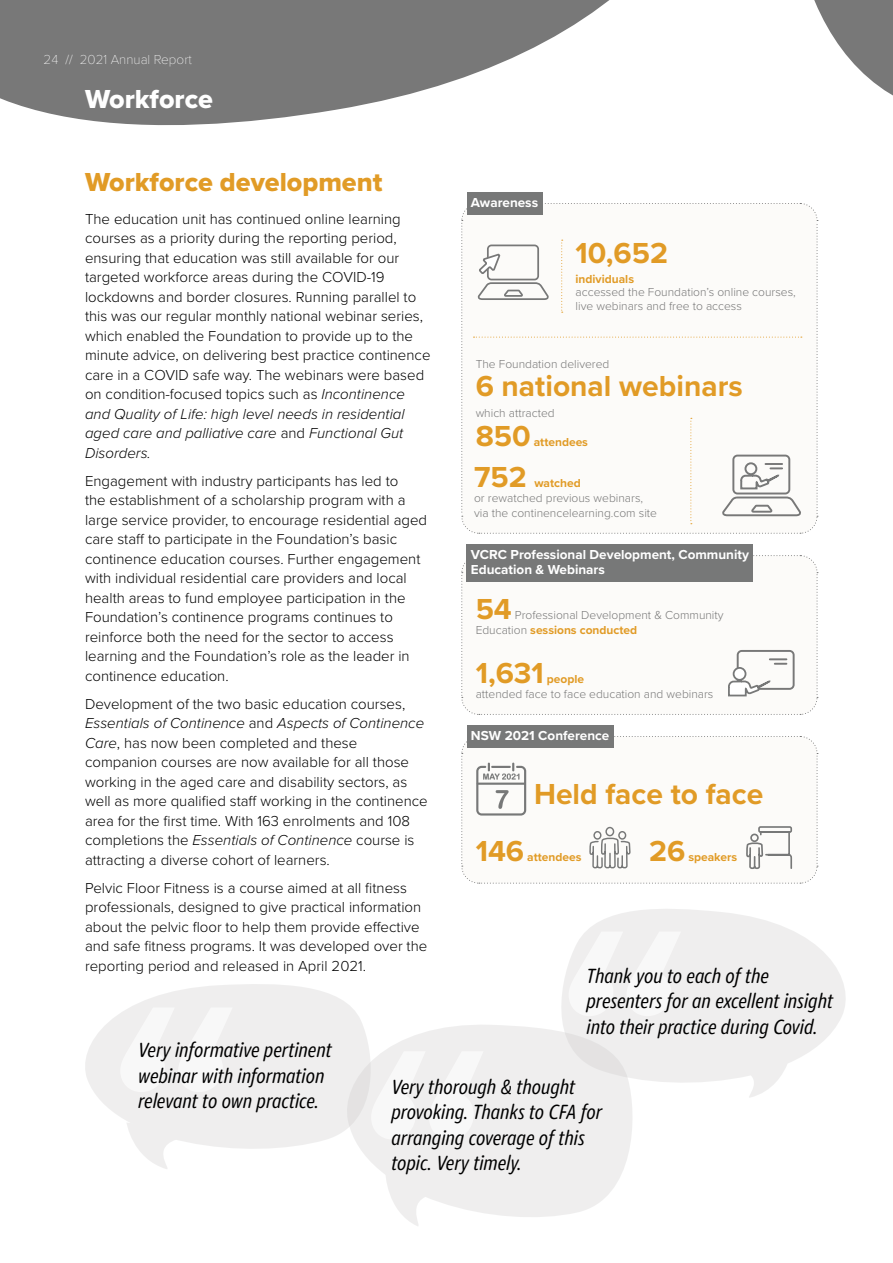
<style>
.page{position:relative;width:893px;height:1263px;background:#fff}
.page>*{position:absolute;margin:0;border:0;box-sizing:border-box;transform-origin:0 0}
.t1{font:700 30px "Proxima Nova";color:#e19b26}
.t2{font:27px "Proxima Nova Extrabld";color:#e19b26}
.t3{font:27px "Proxima Nova Extrabld";color:#fff}
.t4{font:italic 21px/25.5px "Dita Cd";color:#000}
.t5{font:300 15px/19.5px "Proxima Nova";color:#000}
.t6{font:700 13.5px/15px "Proxima Nova";color:#fff}
.t7{font:100 13.5px "Proxima Nova T";color:#fff}
.t8{font:300 12px/15px "Proxima Nova";color:#787878}
.t9{font:700 12px "Proxima Nova";color:#e19b26}
.s1{font-style:italic}
.s2{font-weight:700;color:#e19b26}
</style>
<div class="page">
<svg style="left:0;top:0;width:610px;height:126px;fill:#787878"></svg>
<svg style="left:814px;top:0;width:79px;height:96px"></svg>
<svg style="left:85px;top:984px;width:276px;height:165px;fill:#efeeee"></svg>
<svg style="left:126px;top:1122px;width:95px;height:47px"></svg>
<svg style="left:120px;top:1007px;width:113px;height:85px"></svg>
<svg style="left:340px;top:1021px;width:292px;height:196px;fill:#efeeee"></svg>
<svg style="left:385px;top:1172px;width:88px;height:54px"></svg>
<svg style="left:371px;top:1051px;width:113px;height:88px"></svg>
<svg style="left:546px;top:924px;width:300px;height:175px;fill:#efeeee"></svg>
<svg style="left:569px;top:931px;width:112px;height:85px"></svg>
<div style="left:467px;top:192px;width:75px;height:22px;background:#777878"></div>
<div style="left:467px;top:544px;width:286px;height:37px;background:#777878"></div>
<svg style="left:461px;top:203px;width:357px;height:331px"></svg>
<svg style="left:461px;top:555px;width:357px;height:369px"></svg>
<p class="t7" style="left:44px;top:49px;width:150px">24 // 2021 Annual Report</p>
<h2 class="t3" style="left:85px;top:79px;width:130px">Workforce</h2>
<h2 class="t2" style="left:85px;top:162px;width:299px">Workforce development</h2>
<p class="t5" style="left:85px;top:208px;width:347px">The education unit has continued online learning courses as a priority during the reporting period, ensuring that education was still available for our targeted workforce areas during the COVID-19 lockdowns and border closures. Running parallel to this was our regular monthly national webinar series, which enabled the Foundation to provide up to the minute advice, on delivering best practice continence care in a COVID safe way. The webinars were based on condition-focused topics such as <span class="s1">Incontinence and Quality of Life: high level needs in residential aged care and palliative care</span> and <span class="s1">Functional Gut Disorders.</span></p>
<p class="t5" style="left:85px;top:470px;width:344px">Engagement with industry participants has led to<br>the establishment of a scholarship program with a large service provider, to encourage residential aged care staff to participate in the Foundation’s basic continence education courses. Further engagement with individual residential care providers and local health areas to fund employee participation in the Foundation’s continence programs continues to reinforce both the need for the sector to access learning and the Foundation’s role as the leader in continence education.</p>
<p class="t5" style="left:85px;top:693px;width:344px">Development of the two basic education courses, <span class="s1">Essentials of Continence</span> and <span class="s1">Aspects of Continence Care</span>, has now been completed and these companion courses are now available for all those working in the aged care and disability sectors, as well as more qualified staff working in the continence area for the first time. With 163 enrolments and 108 completions the <span class="s1">Essentials of Continence</span> course is attracting a diverse cohort of learners.</p>
<p class="t5" style="left:85px;top:877px;width:344px">Pelvic Floor Fitness is a course aimed at all fitness professionals, designed to give practical information about the pelvic floor to help them provide effective and safe fitness programs. It was developed over the reporting period and released in April 2021.</p>
<p class="t6" style="left:471px;top:195px;width:69px">Awareness</p>
<h1 class="t1" style="left:576px;top:231px;width:94px">10,652</h1>
<p class="t9" style="left:576px;top:270px;width:60px">individuals</p>
<p class="t8" style="left:576px;top:285px;width:222px;line-height:13.5px">accessed the Foundation’s online courses, live webinars and free to access</p>
<p class="t8" style="left:476px;top:355px;width:135px">The Foundation delivered</p>
<h1 class="t1" style="left:476px;top:364px;width:269px">6 national webinars</h1>
<p class="t8" style="left:476px;top:405px;width:80px">which attracted</p>
<h1 class="t1" style="left:476px;top:413px;width:57px">850</h1>
<p class="t9" style="left:534px;top:433px;width:56px">attendees</p>
<h1 class="t1" style="left:474px;top:454px;width:54px">752</h1>
<p class="t9" style="left:534px;top:474px;width:48px">watched</p>
<p class="t8" style="left:474px;top:490px;width:184px">or rewatched previous webinars, via the continencelearning.com site</p>
<p class="t6" style="left:471px;top:547px;width:280px">VCRC Professional Development, Community<br>Education &amp; Webinars</p>
<h1 class="t1" style="left:476px;top:586px;width:38px">54</h1>
<p class="t8" style="left:476px;top:606px;width:249px;text-indent:39px">Professional Development &amp; Community<br>Education <span class="s2">sessions conducted</span></p>
<h1 class="t1" style="left:476px;top:651px;width:70px">1,631</h1>
<p class="t9" style="left:547px;top:670px;width:39px">people</p>
<p class="t8" style="left:476px;top:686px;width:239px">attended face to face education and webinars</p>
<p class="t6" style="left:471px;top:728px;width:140px">NSW 2021 Conference</p>
<h1 class="t1" style="left:534px;top:771px;width:231px">Held face to face</h1>
<h1 class="t1" style="left:476px;top:828px;width:50px">146</h1>
<p class="t9" style="left:527px;top:848px;width:56px">attendees</p>
<h1 class="t1" style="left:649px;top:828px;width:38px">26</h1>
<p class="t9" style="left:688px;top:848px;width:50px">speakers</p>
<h3 class="t4" style="left:586px;top:962px;width:248px">Thank you to each of the presenters for an excellent insight into their practice during Covid.</h3>
<h3 class="t4" style="left:138px;top:1037px;width:195px">Very informative pertinent webinar with information relevant to own practice.</h3>
<h3 class="t4" style="left:391px;top:1073px;width:212px">Very thorough &amp; thought provoking. Thanks to CFA for arranging coverage of this topic. Very timely.</h3>
</div>
